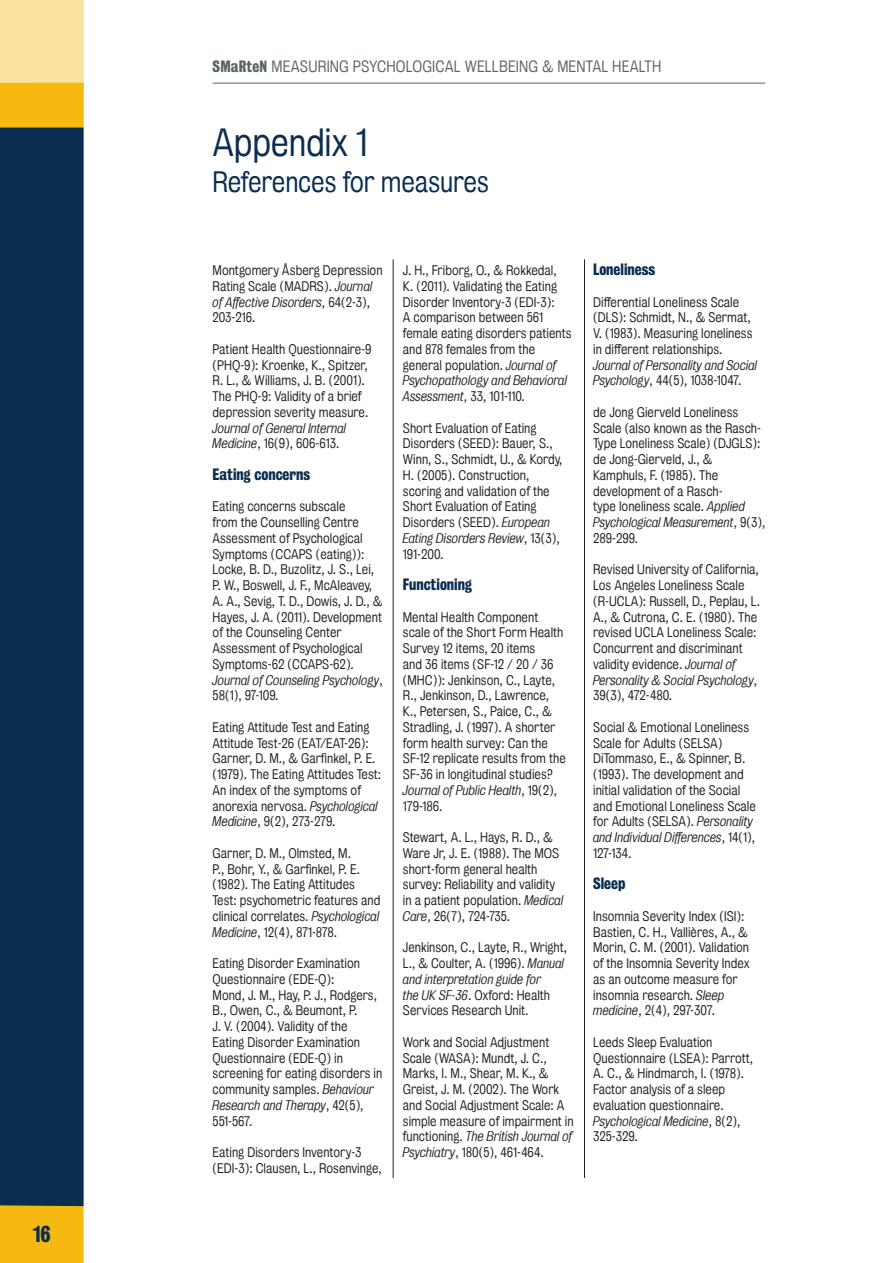
<style>
.page{position:relative;width:893px;height:1263px;background:#fff}
.page>*{position:absolute;margin:0;border:0;box-sizing:border-box;transform-origin:0 0}
.Heading_1{font:36px "Kings Bureau Grot Five One";letter-spacing:-.01em;color:#0a2d50}
.Heading_1-2{font:27px "Kings Bureau Grot Five One";letter-spacing:-.01em;color:#0a2d50}
.t1{font:21px "Kings Bureau Grot Three Seven";color:#0a2d50}
.t2{font:15px "Kings Bureau Grot Five One";letter-spacing:.01em;color:#5a6469}
.References{font:15px "Kings Bureau Grot Three Seven";color:#0a2d50}
.References-2{font:12.75px/15.8px "Kings Bureau Grot Five One";color:#231f20}
.s1{font-family:"Kings Bureau Grot Three Seven"}
.s2{font-style:italic}
</style>
<div class="page">
<div style="left:0;top:0;width:84px;height:128px;background:#fbe39f"></div>
<div style="left:0;top:83px;width:84px;height:1180px;background:#f5b90f"></div>
<div style="left:0;top:128px;width:84px;height:1078px;background:#0a2d50"></div>
<hr style="left:213px;top:83px;width:552px;height:1px;background:#5a6469">
<hr style="left:393px;top:259px;width:1px;height:919px;background:#231f20">
<hr style="left:584px;top:259px;width:1px;height:919px;background:#231f20">
<h3 class="t1" style="left:33px;top:1222px;width:20px">16</h3>
<p class="t2" style="left:213px;top:58px;width:450px"><span class="s1">SMaRteN</span> MEASURING PSYCHOLOGICAL WELLBEING &amp; MENTAL HEALTH</p>
<p class="Heading_1" style="left:213px;top:123px;width:156px">Appendix 1</p>
<p class="Heading_1-2" style="left:213px;top:167px;width:278px">References for measures</p>
<p class="References-2" style="left:213px;top:263px;width:171px">Montgomery Åsberg Depression<br>Rating Scale (MADRS). <span class="s2">Journal of Affective Disorders</span>, 64(2-3),<br>203-216.</p>
<p class="References-2" style="left:213px;top:341px;width:161px">Patient Health Questionnaire-9 (PHQ-9): Kroenke, K., Spitzer,<br>R. L., &amp; Williams, J. B. (2001).<br>The PHQ-9: Validity of a brief depression severity measure.<br><span class="s2">Journal of General Internal<br>Medicine</span>, 16(9), 606-613.</p>
<p class="References" style="left:213px;top:466px;width:99px">Eating concerns</p>
<p class="References-2" style="left:213px;top:499px;width:153px">Eating concerns subscale from the Counselling Centre<br>Assessment of Psychological<br>Symptoms (CCAPS (eating)):</p>
<p class="References-2" style="left:213px;top:562px;width:172px">Locke, B. D., Buzolitz, J. S., Lei,<br>P. W., Boswell, J. F., McAleavey,<br>A. A., Sevig, T. D., Dowis, J. D., &amp;<br>Hayes, J. A. (2011). Development of the Counseling Center<br>Assessment of Psychological<br>Symptoms-62 (CCAPS-62).<br><span class="s2">Journal of Counseling Psychology</span>,<br>58(1), 97-109.</p>
<p class="References-2" style="left:213px;top:719px;width:158px">Eating Attitude Test and Eating<br>Attitude Test-26 (EAT/EAT-26):</p>
<p class="References-2" style="left:213px;top:751px;width:170px">Garner, D. M., &amp; Garfinkel, P. E. (1979). The Eating Attitudes Test:<br>An index of the symptoms of anorexia nervosa. <span class="s2">Psychological<br>Medicine</span>, 9(2), 273-279.</p>
<p class="References-2" style="left:213px;top:845px;width:169px">Garner, D. M., Olmsted, M.<br>P., Bohr, Y., &amp; Garfinkel, P. E. (1982). The Eating Attitudes<br>Test: psychometric features and clinical correlates. <span class="s2">Psychological<br>Medicine</span>, 12(4), 871-878.</p>
<p class="References-2" style="left:213px;top:955px;width:149px">Eating Disorder Examination<br>Questionnaire (EDE-Q):</p>
<p class="References-2" style="left:213px;top:987px;width:171px">Mond, J. M., Hay, P. J., Rodgers,<br>B., Owen, C., &amp; Beumont, P.<br>J. V. (2004). Validity of the<br>Eating Disorder Examination<br>Questionnaire (EDE-Q) in screening for eating disorders in community samples. <span class="s2">Behaviour<br>Research and Therapy</span>, 42(5),<br>551-567.</p>
<p class="References-2" style="left:213px;top:1144px;width:171px">Eating Disorders Inventory-3 (EDI-3): Clausen, L., Rosenvinge,</p>
<p class="References-2" style="left:403px;top:262px;width:170px">J. H., Friborg, O., &amp; Rokkedal,<br>K. (2011). Validating the Eating<br>Disorder Inventory-3 (EDI-3):<br>A comparison between 561 female eating disorders patients and 878 females from the general population. <span class="s2">Journal of<br>Psychopathology and Behavioral<br>Assessment</span>, 33, 101-110.</p>
<p class="References-2" style="left:403px;top:420px;width:161px">Short Evaluation of Eating<br>Disorders (SEED): Bauer, S.,<br>Winn, S., Schmidt, U., &amp; Kordy,<br>H. (2005). Construction, scoring and validation of the<br>Short Evaluation of Eating<br>Disorders (SEED). <span class="s2">European<br>Eating Disorders Review</span>, 13(3),<br>191-200.</p>
<p class="References" style="left:403px;top:576px;width:70px">Functioning</p>
<p class="References-2" style="left:403px;top:609px;width:164px">Mental Health Component scale of the Short Form Health<br>Survey 12 items, 20 items<br>and 36 items (SF-12 / 20 / 36 (MHC)): Jenkinson, C., Layte,<br>R., Jenkinson, D., Lawrence,<br>K., Petersen, S., Paice, C., &amp;<br>Stradling, J. (1997). A shorter form health survey: Can the<br>SF-12 replicate results from the<br>SF-36 in longitudinal studies?<br><span class="s2">Journal of Public Health</span>, 19(2),<br>179-186.</p>
<p class="References-2" style="left:403px;top:830px;width:162px">Stewart, A. L., Hays, R. D., &amp;<br>Ware Jr, J. E. (1988). The MOS short-form general health survey: Reliability and validity in a patient population. <span class="s2">Medical<br>Care</span>, 26(7), 724-735.</p>
<p class="References-2" style="left:403px;top:940px;width:166px">Jenkinson, C., Layte, R., Wright,<br>L., &amp; Coulter, A. (1996). <span class="s2">Manual and interpretation guide for<br>the UK SF-36</span>. Oxford: Health<br>Services Research Unit.</p>
<p class="References-2" style="left:403px;top:1034px;width:172px">Work and Social Adjustment<br>Scale (WASA): Mundt, J. C.,<br>Marks, I. M., Shear, M. K., &amp;<br>Greist, J. M. (2002). The Work and Social Adjustment Scale: A simple measure of impairment in functioning. <span class="s2">The British Journal of<br>Psychiatry</span>, 180(5), 461-464.</p>
<p class="References" style="left:593px;top:261px;width:64px">Loneliness</p>
<p class="References-2" style="left:593px;top:294px;width:166px">Differential Loneliness Scale (DLS): Schmidt, N., &amp; Sermat,<br>V. (1983). Measuring loneliness in different relationships.<br><span class="s2">Journal of Personality and Social<br>Psychology</span>, 44(5), 1038-1047.</p>
<p class="References-2" style="left:593px;top:404px;width:169px">de Jong Gierveld Loneliness<br>Scale (also known as the Rasch-<br>Type Loneliness Scale) (DJGLS):</p>
<p class="References-2" style="left:593px;top:452px;width:174px">de Jong-Gierveld, J., &amp;<br>Kamphuls, F. (1985). The development of a Rasch-<br>type loneliness scale. <span class="s2">Applied<br>Psychological Measurement</span>, 9(3),<br>289-299.</p>
<p class="References-2" style="left:593px;top:562px;width:168px">Revised University of California,<br>Los Angeles Loneliness Scale (R-UCLA): Russell, D., Peplau, L.<br>A., &amp; Cutrona, C. E. (1980). The revised UCLA Loneliness Scale:<br>Concurrent and discriminant validity evidence. <span class="s2">Journal of<br>Personality &amp; Social Psychology</span>,</p>
<p class="References-2" style="left:593px;top:688px;width:81px">39(3), 472-480.</p>
<p class="References-2" style="left:593px;top:719px;width:158px">Social &amp; Emotional Loneliness<br>Scale for Adults (SELSA)</p>
<p class="References-2" style="left:593px;top:751px;width:164px">DiTommaso, E., &amp; Spinner, B. (1993). The development and initial validation of the Social and Emotional Loneliness Scale for Adults (SELSA). <span class="s2">Personality and Individual Differences</span>, 14(1),<br>127-134.</p>
<p class="References" style="left:593px;top:875px;width:34px">Sleep</p>
<p class="References-2" style="left:593px;top:908px;width:153px">Insomnia Severity Index (ISI):</p>
<p class="References-2" style="left:593px;top:924px;width:158px">Bastien, C. H., Vallières, A., &amp;<br>Morin, C. M. (2001). Validation of the Insomnia Severity Index as an outcome measure for insomnia research. <span class="s2">Sleep medicine</span>, 2(4), 297-307.</p>
<p class="References-2" style="left:593px;top:1034px;width:161px">Leeds Sleep Evaluation<br>Questionnaire (LSEA): Parrott,<br>A. C., &amp; Hindmarch, I. (1978).<br>Factor analysis of a sleep evaluation questionnaire.<br><span class="s2">Psychological Medicine</span>, 8(2),<br>325-329.</p>
</div>
